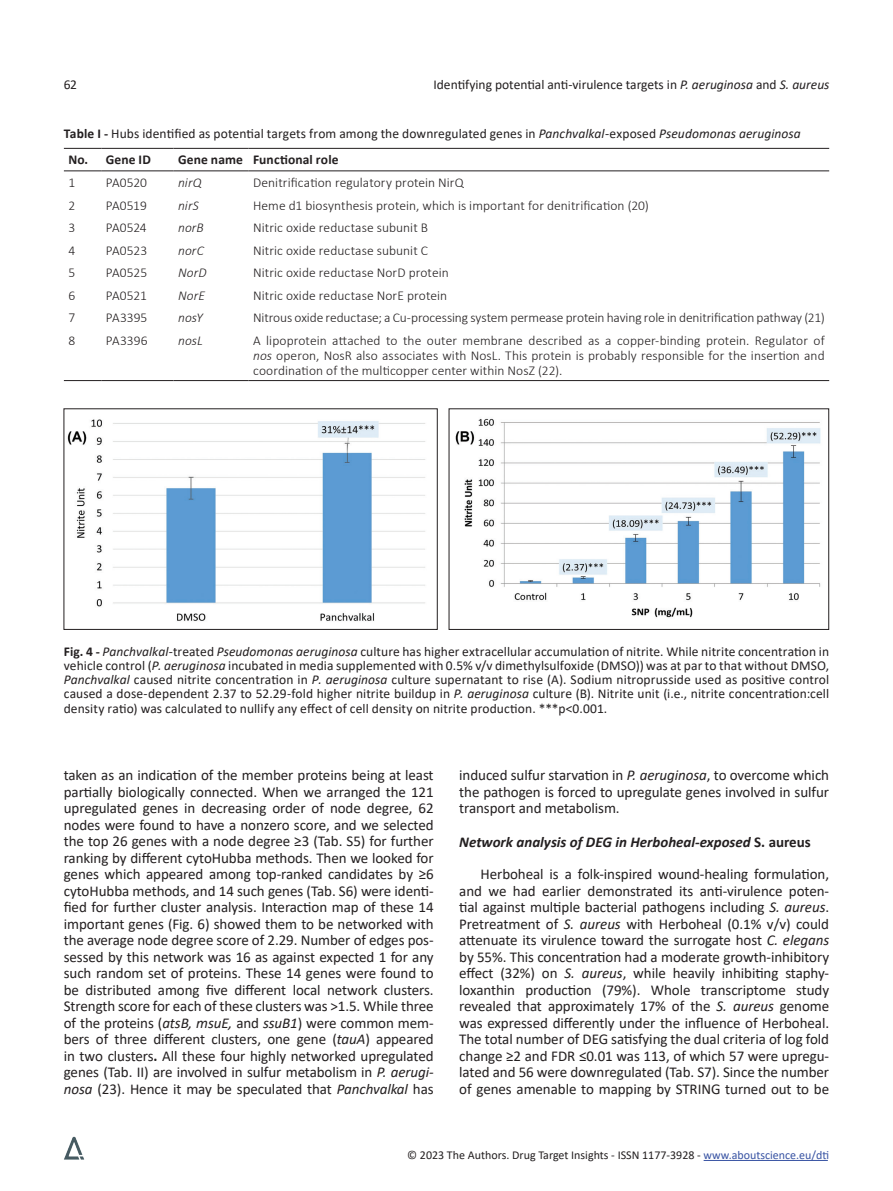
<style>
.page{position:relative;width:893px;height:1191px;background:#fff}
.page>*{position:absolute;margin:0;border:0;box-sizing:border-box;transform-origin:0 0}
.t1{font:15px/16.5px "Calibri";letter-spacing:-.005em;color:#231f20;text-align:justify}
.t2{font:13.5px/14.2px "Calibri";letter-spacing:.005em;color:#231f20}
.t3{font:300 13.5px/15px "Calibri";letter-spacing:.005em;color:#231f20;text-align:justify}
.t4{font:italic 300 13.5px "Calibri";letter-spacing:.005em;color:#231f20}
.t5{font:700 13.5px "Calibri";letter-spacing:.01em;color:#231f20}
.t6{font:12px "Calibri";color:#231f20}
.s1{font-style:italic}
.s2{font-weight:700}
.s3{font-weight:700;font-style:italic}
.s4{color:#3853a3}
</style>
<div class="page">
<hr style="left:704px;top:1160px;width:124px;height:1px;background:#3853a3">
<img style="left:64px;top:1136px;width:21px;height:24px">
<hr style="left:64px;top:148px;width:37px;height:1px;background:#231f20">
<hr style="left:101px;top:148px;width:73px;height:1px;background:#231f20">
<hr style="left:174px;top:148px;width:75px;height:1px;background:#231f20">
<hr style="left:249px;top:148px;width:580px;height:1px;background:#231f20">
<hr style="left:64px;top:170px;width:37px;height:1px;background:#231f20">
<hr style="left:101px;top:170px;width:73px;height:1px;background:#231f20">
<hr style="left:174px;top:170px;width:75px;height:1px;background:#231f20">
<hr style="left:249px;top:170px;width:580px;height:1px;background:#231f20">
<hr style="left:64px;top:380px;width:37px;height:1px;background:#231f20">
<hr style="left:101px;top:380px;width:73px;height:1px;background:#231f20">
<hr style="left:174px;top:380px;width:75px;height:1px;background:#231f20">
<hr style="left:249px;top:380px;width:580px;height:1px;background:#231f20">
<img style="left:67px;top:419px;width:358px;height:202px">
<div style="left:64px;top:408px;width:374px;height:222px;border:1px solid #231f20"></div>
<img style="left:455px;top:418px;width:366px;height:200px">
<div style="left:449px;top:408px;width:380px;height:222px;border:1px solid #231f20"></div>
<p class="t2" style="left:64px;top:77px;width:15px">62</p>
<p class="t2" style="left:433px;top:77px;width:397px">Identifying potential anti-virulence targets in <span class="s1">P. aeruginosa</span> and <span class="s1">S. aureus</span></p>
<p class="t2" style="left:68px;top:120px;width:734px;line-height:26.7px;text-indent:-5px"><span class="s2">Table I -</span> Hubs identified as potential targets from among the downregulated genes in <span class="s1">Panchvalkal</span>-exposed <span class="s1">Pseudomonas aeruginosa<br></span><span class="s2">No. Gene ID</span></p>
<p class="t5" style="left:178px;top:150px;width:162px">Gene name Functional role</p>
<p class="t3" style="left:68px;top:175px;width:8px">1</p>
<p class="t3" style="left:106px;top:175px;width:43px">PA0520</p>
<p class="t4" style="left:178px;top:174px;width:25px">nirQ</p>
<p class="t3" style="left:253px;top:175px;width:212px">Denitrification regulatory protein NirQ</p>
<p class="t3" style="left:68px;top:198px;width:8px">2</p>
<p class="t3" style="left:106px;top:198px;width:43px">PA0519</p>
<p class="t4" style="left:178px;top:197px;width:22px">nirS</p>
<p class="t3" style="left:253px;top:198px;width:397px">Heme d1 biosynthesis protein, which is important for denitrification (20)</p>
<p class="t3" style="left:68px;top:220px;width:8px">3</p>
<p class="t3" style="left:106px;top:220px;width:43px">PA0524</p>
<p class="t4" style="left:178px;top:219px;width:27px">norB</p>
<p class="t3" style="left:253px;top:220px;width:176px">Nitric oxide reductase subunit B</p>
<p class="t3" style="left:68px;top:243px;width:8px">4</p>
<p class="t3" style="left:106px;top:243px;width:43px">PA0523</p>
<p class="t4" style="left:178px;top:242px;width:27px">norC</p>
<p class="t3" style="left:253px;top:243px;width:176px">Nitric oxide reductase subunit C</p>
<p class="t3" style="left:68px;top:265px;width:8px">5</p>
<p class="t3" style="left:106px;top:265px;width:43px">PA0525</p>
<p class="t4" style="left:178px;top:264px;width:30px">NorD</p>
<p class="t3" style="left:253px;top:265px;width:197px">Nitric oxide reductase NorD protein</p>
<p class="t3" style="left:68px;top:288px;width:8px">6</p>
<p class="t3" style="left:106px;top:288px;width:43px">PA0521</p>
<p class="t4" style="left:178px;top:287px;width:28px">NorE</p>
<p class="t3" style="left:253px;top:288px;width:196px">Nitric oxide reductase NorE protein</p>
<p class="t3" style="left:68px;top:310px;width:8px">7</p>
<p class="t3" style="left:106px;top:310px;width:43px">PA3395</p>
<p class="t4" style="left:178px;top:309px;width:26px">nosY</p>
<p class="t3" style="left:253px;top:310px;width:573px">Nitrous oxide reductase; a Cu-processing system permease protein having role in denitrification pathway (21)</p>
<p class="t3" style="left:68px;top:332px;width:8px">8</p>
<p class="t3" style="left:106px;top:332px;width:43px">PA3396</p>
<p class="t4" style="left:178px;top:332px;width:26px">nosL</p>
<p class="t3" style="left:253px;top:332px;width:573px">A lipoprotein attached to the outer membrane described as a copper-binding protein. Regulator of <span class="s1">nos</span> operon, NosR also associates with NosL. This protein is probably responsible for the insertion and coordination of the multicopper center within NosZ (22).</p>
<p class="t2" style="left:64px;top:644px;width:767px;text-align:justify"><span class="s2">Fig. 4 -</span> <span class="s1">Panchvalkal</span>-treated <span class="s1">Pseudomonas aeruginosa</span> culture has higher extracellular accumulation of nitrite. While nitrite concentration in vehicle control (<span class="s1">P. aeruginosa</span> incubated in media supplemented with 0.5% v/v dimethylsulfoxide (DMSO)) was at par to that without DMSO, <span class="s1">Panchvalkal</span> caused nitrite concentration in <span class="s1">P. aeruginosa</span> culture supernatant to rise (A). Sodium nitroprusside used as positive control caused a dose-dependent 2.37 to 52.29-fold higher nitrite buildup in <span class="s1">P. aeruginosa</span> culture (B). Nitrite unit (i.e., nitrite concentration:cell density ratio) was calculated to nullify any effect of cell density on nitrite production. ***p&lt;0.001.</p>
<p class="t1" style="left:64px;top:766px;width:371px">taken as an indication of the member proteins being at least partially biologically connected. When we arranged the 121 upregulated genes in decreasing order of node degree, 62 nodes were found to have a nonzero score, and we selected the top 26 genes with a node degree ≥3 (Tab. S5) for further ranking by different cytoHubba methods. Then we looked for genes which appeared among top-ranked candidates by ≥6 cytoHubba methods, and 14 such genes (Tab. S6) were identi&shy;fied for further cluster analysis. Interaction map of these 14 important genes (Fig. 6) showed them to be networked with the average node degree score of 2.29. Number of edges pos&shy;sessed by this network was 16 as against expected 1 for any such random set of proteins. These 14 genes were found to be distributed among five different local network clusters.<br>Strength score for each of these clusters was &gt;1.5. While three of the proteins (<span class="s1">atsB, msuE,</span> and <span class="s1">ssuB1</span>) were common mem&shy;bers of three different clusters, one gene (<span class="s1">tauA</span>) appeared in two clusters<span class="s2">.</span> All these four highly networked upregulated genes (Tab. II) are involved in sulfur metabolism in <span class="s1">P. aerugi&shy;nosa</span> (23). Hence it may be speculated that <span class="s1">Panchvalkal</span> has</p>
<p class="t1" style="left:459px;top:766px;width:371px">induced sulfur starvation in <span class="s1">P. aeruginosa</span>, to overcome which the pathogen is forced to upregulate genes involved in sulfur transport and metabolism.</p>
<p class="t1" style="left:480px;top:825px;width:350px;line-height:32.5px;text-indent:-21px"><span class="s3">Network analysis of DEG in Herboheal-exposed</span> <span class="s2">S. aureus<br></span>Herboheal is a folk-inspired wound-healing formulation,</p>
<p class="t1" style="left:459px;top:882px;width:371px">and we had earlier demonstrated its anti-virulence poten&shy;tial against multiple bacterial pathogens including <span class="s1">S. aureus</span>.<br>Pretreatment of <span class="s1">S. aureus</span> with Herboheal (0.1% v/v) could attenuate its virulence toward the surrogate host <span class="s1">C. elegans </span>by 55%. This concentration had a moderate growth-inhibitory effect (32%) on <span class="s1">S. aureus</span>, while heavily inhibiting staphy&shy;loxanthin production (79%). Whole transcriptome study revealed that approximately 17% of the <span class="s1">S. aureus</span> genome was expressed differently under the influence of Herboheal.<br>The total number of DEG satisfying the dual criteria of log fold change ≥2 and FDR ≤0.01 was 113, of which 57 were upregu&shy;lated and 56 were downregulated (Tab. S7). Since the number of genes amenable to mapping by STRING turned out to be</p>
<p class="t6" style="left:407px;top:1146px;width:423px">© 2023 The Authors. Drug Target Insights - ISSN 1177-3928 - <span class="s4">www.aboutscience.eu/dti</span></p>
</div>
